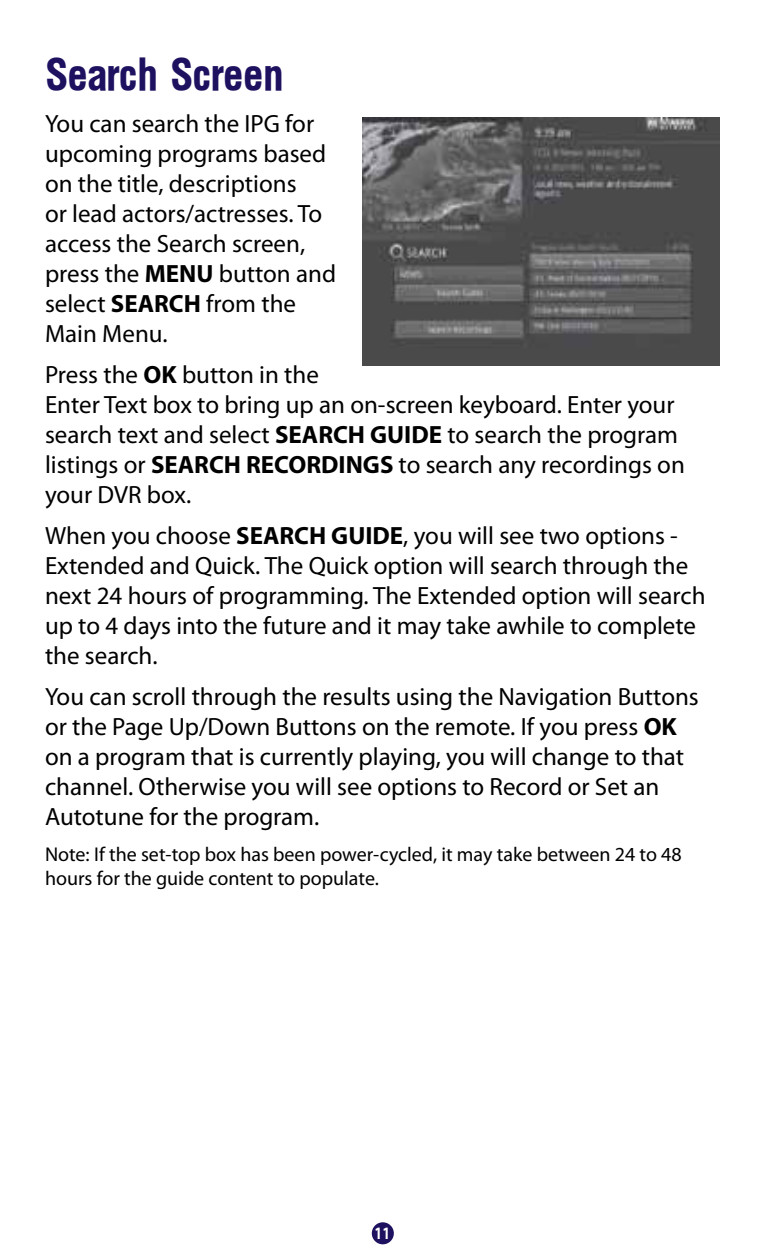
<style>
.page{position:relative;width:765px;height:1260px;background:#fff}
.page>*{position:absolute;margin:0;border:0;box-sizing:border-box;transform-origin:0 0}
.t1{font:700 42.5px "Triumvirate Condensed";letter-spacing:-.01em;color:#1d1160}
.t2{font:25px/30px "Myriad Pro";color:#000}
.t3{font:20px/24px "Myriad Pro";color:#000}
.t4{font:700 17.5px "Myriad Pro";color:#fff;scale:.8 1}
.s1{font-weight:700}
</style>
<div class="page">
<div style="left:372px;top:1222px;width:22px;height:22px;background:#1d1160;border-radius:50%"></div>
<img style="left:363px;top:118px;width:357px;height:248px">
<h1 class="t1" style="left:45px;top:47px;width:241px">Search Screen</h1>
<p class="t2" style="left:45px;top:108px;width:293px">You can search the IPG for upcoming programs based on the title, descriptions<br>or lead actors/actresses. To access the Search screen, press the <span class="s1">MENU</span> button and select <span class="s1">SEARCH</span> from the<br>Main Menu.</p>
<p class="t2" style="left:45px;top:359px;width:641px">Press the <span class="s1">OK</span> button in the<br>Enter Text box to bring up an on-screen keyboard. Enter your search text and select <span class="s1">SEARCH GUIDE</span> to search the program listings or <span class="s1">SEARCH RECORDINGS</span> to search any recordings on your DVR box.</p>
<p class="t2" style="left:45px;top:520px;width:662px">When you choose <span class="s1">SEARCH GUIDE</span>, you will see two options - Extended and Quick. The Quick option will search through the next 24 hours of programming. The Extended option will search up to 4 days into the future and it may take awhile to complete the search.</p>
<p class="t2" style="left:45px;top:682px;width:655px">You can scroll through the results using the Navigation Buttons or the Page Up/Down Buttons on the remote. If you press <span class="s1">OK </span>on a program that is currently playing, you will change to that channel. Otherwise you will see options to Record or Set an Autotune for the program.</p>
<p class="t3" style="left:45px;top:842px;width:638px">Note: If the set-top box has been power-cycled, it may take between 24 to 48 hours for the guide content to populate.</p>
<p class="t4" style="left:375px;top:1221px;width:21px">11</p>
</div>
